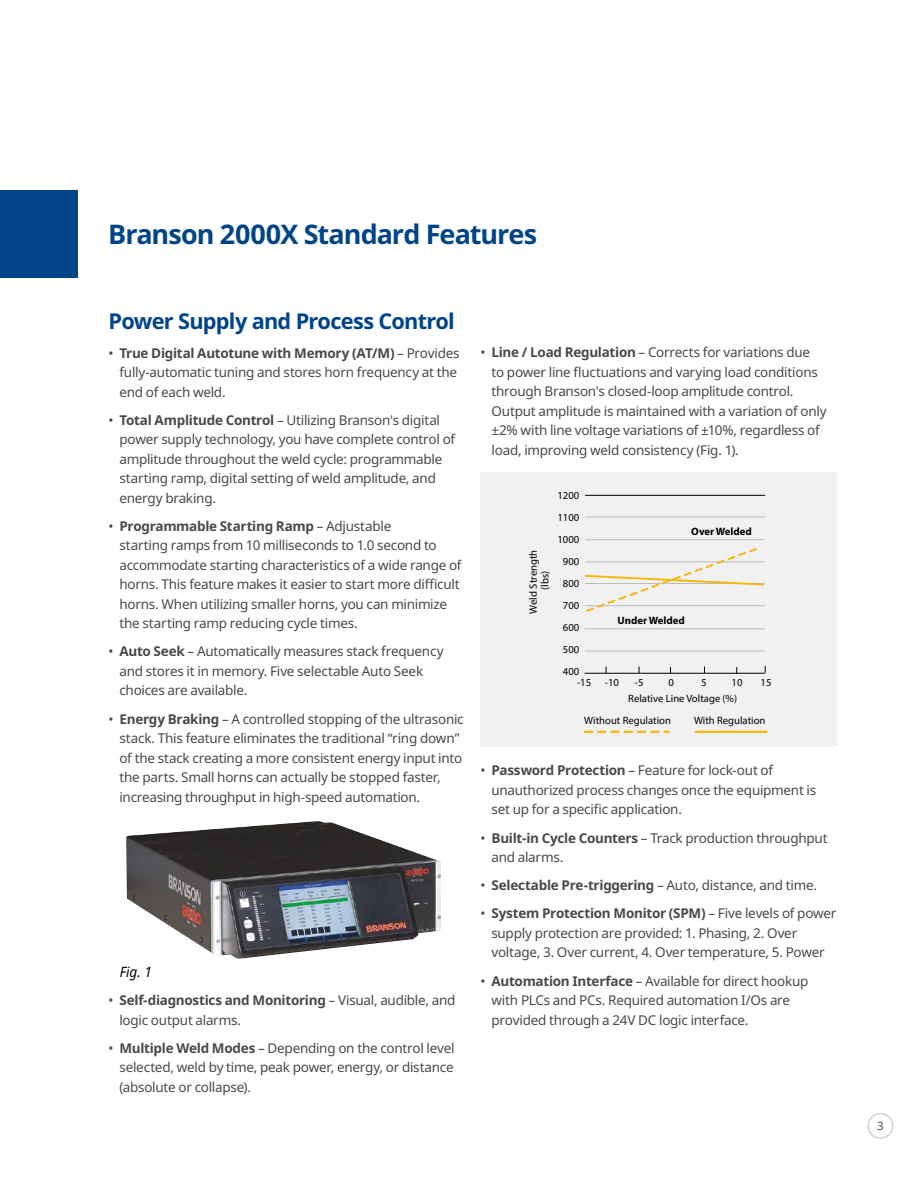
<style>
.page{position:relative;width:918px;height:1188px;background:#fff}
.page>*{position:absolute;margin:0;border:0;box-sizing:border-box;transform-origin:0 0}
.Internal_pages_title_blue{font:700 27px "Noto Sans";letter-spacing:-.035em;color:#048}
.Sube_title_blue__blue_pages{font:700 21.75px "Noto Sans";letter-spacing:-.035em;color:#048}
.INTERIOR__Body_9_5pt{font:italic 14.25px "Noto Sans";color:#000;scale:.95 1}
.Body_Text_9pt__3mm__blue_pages{font:13.5px/19.5px "Noto Sans";letter-spacing:-.02em;color:#484949}
.t1{font:11.55px "Noto Sans";color:#484949}
.t2{font:10.65px/22px "Myriad Pro";color:#000;text-align:center}
.t3{font:700 10.65px/21.9px "Myriad Pro";color:#000;text-align:center}
.s1{font-weight:700}
</style>
<div class="page">
<div style="left:867px;top:1113px;width:26px;height:26px;border:2px solid #d0d1d1;border-radius:50%"></div>
<img style="left:126px;top:821px;width:315px;height:138px">
<div style="left:0;top:191px;width:78px;height:87px;background:#048"></div>
<div style="left:481px;top:472px;width:356px;height:275px;background:#f1f1f1"></div>
<hr style="left:585px;top:495px;width:180px;height:1px;background:#000">
<hr style="left:585px;top:517px;width:180px;height:1px;background:#b9babb">
<hr style="left:585px;top:539px;width:180px;height:1px;background:#b9babb">
<hr style="left:585px;top:628px;width:180px;height:1px;background:#b9babb">
<hr style="left:585px;top:651px;width:180px;height:1px;background:#b9babb">
<hr style="left:585px;top:673px;width:180px;height:1px;background:#000">
<svg style="left:585px;top:548px;width:180px;height:64px"></svg>
<svg style="left:584px;top:731px;width:85px;height:2px"></svg>
<hr style="left:695px;top:731px;width:72px;height:2px;background:#f9b60c">
<p class="Internal_pages_title_blue" style="left:108px;top:219px;width:431px">Branson 2000X Standard Features</p>
<p class="Sube_title_blue__blue_pages" style="left:109px;top:309px;width:348px">Power Supply and Process Control</p>
<p class="Body_Text_9pt__3mm__blue_pages" style="left:119px;top:343px;width:342px;text-indent:-11px">• <span class="s1">True Digital Autotune with Memory (AT/M)</span> – Provides fully-automatic tuning and stores horn frequency at the end of each weld.</p>
<p class="Body_Text_9pt__3mm__blue_pages" style="left:119px;top:410px;width:337px;text-indent:-11px">• <span class="s1">Total Amplitude Control</span> – Utilizing Branson's digital power supply technology, you have complete control of amplitude throughout the weld cycle: programmable starting ramp, digital setting of weld amplitude, and energy braking.</p>
<p class="Body_Text_9pt__3mm__blue_pages" style="left:119px;top:516px;width:344px;text-indent:-11px">• <span class="s1">Programmable Starting Ramp</span> – Adjustable<br>starting ramps from 10 milliseconds to 1.0 second to accommodate starting characteristics of a wide range of horns. This feature makes it easier to start more difficult horns. When utilizing smaller horns, you can minimize the starting ramp reducing cycle times.</p>
<p class="Body_Text_9pt__3mm__blue_pages" style="left:119px;top:642px;width:326px;text-indent:-11px">• <span class="s1">Auto Seek</span> – Automatically measures stack frequency and stores it in memory. Five selectable Auto Seek choices are available.</p>
<p class="Body_Text_9pt__3mm__blue_pages" style="left:119px;top:709px;width:346px;text-indent:-11px">• <span class="s1">Energy Braking</span> – A controlled stopping of the ultrasonic stack. This feature eliminates the traditional “ring down” of the stack creating a more consistent energy input into the parts. Small horns can actually be stopped faster, increasing throughput in high-speed automation.</p>
<p class="INTERIOR__Body_9_5pt" style="left:120px;top:961px;width:35px">Fig. 1</p>
<p class="Body_Text_9pt__3mm__blue_pages" style="left:119px;top:991px;width:338px;text-indent:-11px">• <span class="s1">Self-diagnostics and Monitoring</span> – Visual, audible, and logic output alarms.</p>
<p class="Body_Text_9pt__3mm__blue_pages" style="left:119px;top:1038px;width:337px;text-align:justify;text-indent:-11px">• <span class="s1">Multiple Weld Modes</span> – Depending on the control level selected, weld by time, peak power, energy, or distance (absolute or collapse).</p>
<p class="Body_Text_9pt__3mm__blue_pages" style="left:491px;top:343px;width:337px;text-indent:-11px">• <span class="s1">Line / Load Regulation</span> – Corrects for variations due<br>to power line fluctuations and varying load conditions through Branson's closed-loop amplitude control.<br>Output amplitude is maintained with a variation of only ±2% with line voltage variations of ±10%, regardless of load, improving weld consistency (Fig. 1).</p>
<p class="t3" style="left:619px;top:341px;width:13px">20<br>0</p>
<p class="t2" style="left:527px;top:614px;width:65px;line-height:11.9px;rotate:-90deg">Weld Strength (lbs)</p>
<p class="t2" style="left:557px;top:484px;width:23px">1200<br>1100<br>1000<br>900<br>800<br>700<br>600<br>500<br>400</p>
<p class="t3" style="left:691px;top:520px;width:62px">Over Welded</p>
<p class="t3" style="left:618px;top:609px;width:69px">Under Welded</p>
<p class="t2" style="left:577px;top:671px;width:16px">-15</p>
<p class="t2" style="left:605px;top:671px;width:16px">-10</p>
<p class="t2" style="left:635px;top:671px;width:10px">-5</p>
<p class="t2" style="left:669px;top:671px;width:7px">0</p>
<p class="t2" style="left:701px;top:671px;width:7px">5</p>
<p class="t2" style="left:732px;top:671px;width:12px">10</p>
<p class="t2" style="left:761px;top:671px;width:12px">15</p>
<p class="t2" style="left:628px;top:687px;width:110px">Relative Line Voltage (%)</p>
<p class="t2" style="left:584px;top:709px;width:88px">Without Regulation</p>
<p class="t2" style="left:694px;top:709px;width:73px">With Regulation</p>
<p class="Body_Text_9pt__3mm__blue_pages" style="left:491px;top:761px;width:326px;text-indent:-11px">• <span class="s1">Password Protection</span> – Feature for lock-out of unauthorized process changes once the equipment is set up for a specific application.</p>
<p class="Body_Text_9pt__3mm__blue_pages" style="left:491px;top:828px;width:338px;text-indent:-11px">• <span class="s1">Built-in Cycle Counters</span> – Track production throughput and alarms.</p>
<p class="Body_Text_9pt__3mm__blue_pages" style="left:481px;top:876px;width:338px">• <span class="s1">Selectable Pre-triggering</span> – Auto, distance, and time.</p>
<p class="Body_Text_9pt__3mm__blue_pages" style="left:491px;top:904px;width:347px;text-indent:-11px">• <span class="s1">System Protection Monitor (SPM)</span> – Five levels of power supply protection are provided: 1. Phasing, 2. Over voltage, 3. Over current, 4. Over temperature, 5. Power</p>
<p class="Body_Text_9pt__3mm__blue_pages" style="left:491px;top:971px;width:319px;text-indent:-11px">• <span class="s1">Automation Interface</span> – Available for direct hookup with PLCs and PCs. Required automation I/Os are provided through a 24V DC logic interface.</p>
<p class="t1" style="left:877px;top:1119px;width:8px">3</p>
</div>
